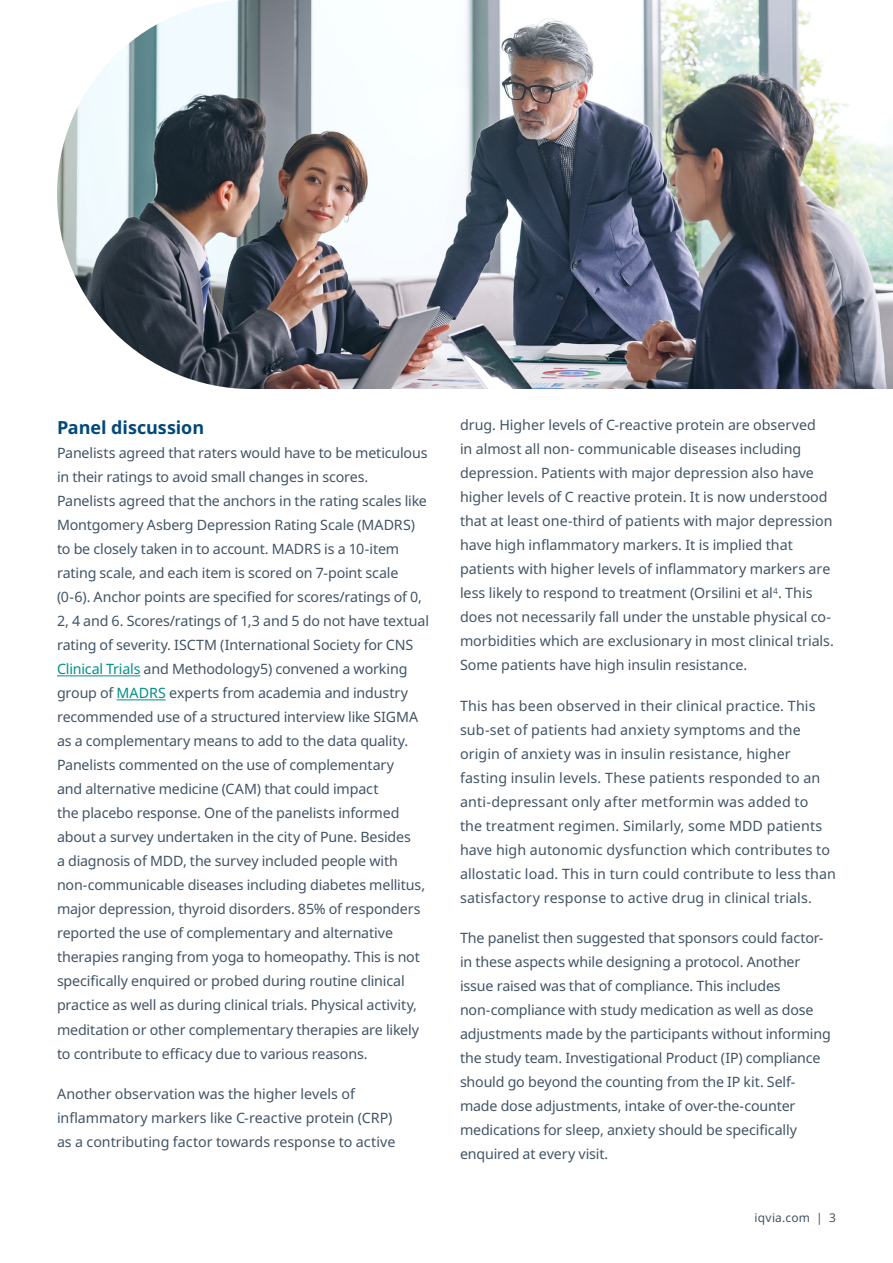
<style>
.page{position:relative;width:893px;height:1263px;background:#fff}
.page>*{position:absolute;margin:0;border:0;box-sizing:border-box;transform-origin:0 0}
.Subheading{font:700 18px "Noto Sans";letter-spacing:-.005em;color:#00497b}
.Body_copy_-_Space{font:14.25px/24px "Noto Sans";letter-spacing:-.005em;color:#425465}
.t1{font:12px "Noto Sans";letter-spacing:.015em;color:#425465}
.s1{color:#008f89}
</style>
<div class="page">
<hr style="left:57px;top:675px;width:83px;height:1px;background:#008f89">
<hr style="left:117px;top:699px;width:49px;height:1px;background:#008f89">
<img style="left:57px;top:0;width:836px;height:389px">
<p class="Subheading" style="left:57px;top:415px;width:149px">Panel discussion</p>
<p class="Body_copy_-_Space" style="left:57px;top:442px;width:373px">Panelists agreed that raters would have to be meticulous in their ratings to avoid small changes in scores.<br>Panelists agreed that the anchors in the rating scales like Montgomery Asberg Depression Rating Scale (MADRS) to be closely taken in to account. MADRS is a 10-item rating scale, and each item is scored on 7-point scale (0-6). Anchor points are specified for scores/ratings of 0, 2, 4 and 6. Scores/ratings of 1,3 and 5 do not have textual rating of severity. ISCTM (International Society for CNS <span class="s1">Clinical Trials</span> and Methodology5) convened a working group of <span class="s1">MADRS</span> experts from academia and industry recommended use of a structured interview like SIGMA as a complementary means to add to the data quality.<br>Panelists commented on the use of complementary<br>and alternative medicine (CAM) that could impact<br>the placebo response. One of the panelists informed about a survey undertaken in the city of Pune. Besides<br>a diagnosis of MDD, the survey included people with non-communicable diseases including diabetes mellitus, major depression, thyroid disorders. 85% of responders reported the use of complementary and alternative therapies ranging from yoga to homeopathy. This is not specifically enquired or probed during routine clinical practice as well as during clinical trials. Physical activity, meditation or other complementary therapies are likely to contribute to efficacy due to various reasons.</p>
<p class="Body_copy_-_Space" style="left:57px;top:1082px;width:340px">Another observation was the higher levels of inflammatory markers like C-reactive protein (CRP) as a contributing factor towards response to active</p>
<p class="Body_copy_-_Space" style="left:460px;top:414px;width:375px">drug. Higher levels of C-reactive protein are observed<br>in almost all non- communicable diseases including depression. Patients with major depression also have higher levels of C reactive protein. It is now understood that at least one-third of patients with major depression have high inflammatory markers. It is implied that patients with higher levels of inflammatory markers are less likely to respond to treatment (Orsilini et al<sup>4</sup>. This does not necessarily fall under the unstable physical co&shy;morbidities which are exclusionary in most clinical trials.<br>Some patients have high insulin resistance.</p>
<p class="Body_copy_-_Space" style="left:460px;top:694px;width:377px">This has been observed in their clinical practice. This sub-set of patients had anxiety symptoms and the origin of anxiety was in insulin resistance, higher fasting insulin levels. These patients responded to an anti-depressant only after metformin was added to<br>the treatment regimen. Similarly, some MDD patients have high autonomic dysfunction which contributes to allostatic load. This in turn could contribute to less than satisfactory response to active drug in clinical trials.</p>
<p class="Body_copy_-_Space" style="left:460px;top:926px;width:372px">The panelist then suggested that sponsors could factor&shy;in these aspects while designing a protocol. Another issue raised was that of compliance. This includes non-compliance with study medication as well as dose adjustments made by the participants without informing the study team. Investigational Product (IP) compliance should go beyond the counting from the IP kit. Self&shy;made dose adjustments, intake of over-the-counter medications for sleep, anxiety should be specifically enquired at every visit.</p>
<p class="t1" style="left:755px;top:1209px;width:83px">iqvia.com | 3</p>
</div>
